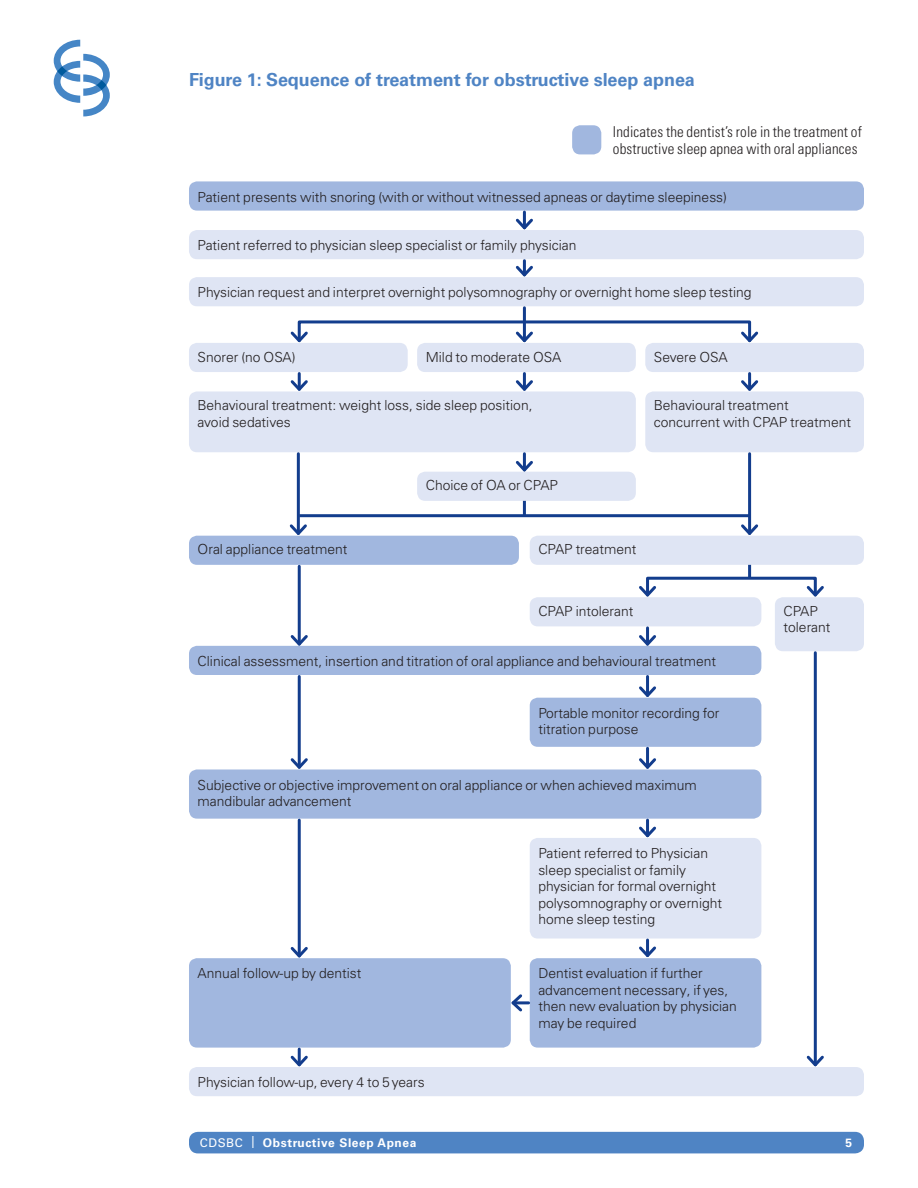
<style>
.page{position:relative;width:918px;height:1188px;background:#fff}
.page>*{position:absolute;margin:0;border:0;box-sizing:border-box;transform-origin:0 0}
.t1{font:700 18px "Univers LT Pro 65";letter-spacing:-.005em;color:#4f84c4}
.t2{font:300 condensed 15px/16.5px "Univers LT Std";letter-spacing:.01em;color:#231f20}
.t3{font:300 13.8px/16.5px "Univers LT Pro 45";color:#231f20}
.t4{font:700 12px "Univers LT Pro 65";letter-spacing:.05em;color:#fff}
.s1{font-family:"Univers LT Pro 55 Roman";font-weight:400}
</style>
<div class="page">
<svg style="left:54px;top:40px;width:56px;height:76px"></svg>
<svg style="left:57px;top:66px;width:10px;height:10px"></svg>
<svg style="left:96px;top:80px;width:10px;height:10px"></svg>
<div style="left:189px;top:1132px;width:675px;height:21px;background:#4f84c4;border-radius:9px"></div>
<div style="left:572px;top:125px;width:29px;height:29px;background:#a1b7df;border-radius:8px"></div>
<div style="left:189px;top:181px;width:675px;height:30px;background:#a1b7df;border-radius:8px"></div>
<div style="left:189px;top:230px;width:675px;height:29px;background:#dfe5f4;border-radius:8px"></div>
<div style="left:189px;top:277px;width:675px;height:29px;background:#dfe5f4;border-radius:8px"></div>
<div style="left:189px;top:392px;width:447px;height:60px;background:#dfe5f4;border-radius:8px"></div>
<div style="left:645px;top:392px;width:219px;height:60px;background:#dfe5f4;border-radius:8px"></div>
<div style="left:645px;top:343px;width:219px;height:29px;background:#dfe5f4;border-radius:8px"></div>
<div style="left:417px;top:343px;width:219px;height:29px;background:#dfe5f4;border-radius:8px"></div>
<div style="left:417px;top:472px;width:219px;height:29px;background:#dfe5f4;border-radius:8px"></div>
<div style="left:530px;top:536px;width:334px;height:29px;background:#dfe5f4;border-radius:8px"></div>
<div style="left:530px;top:597px;width:231px;height:29px;background:#dfe5f4;border-radius:8px"></div>
<div style="left:530px;top:838px;width:231px;height:101px;background:#dfe5f4;border-radius:8px"></div>
<div style="left:775px;top:597px;width:89px;height:54px;background:#dfe5f4;border-radius:8px"></div>
<div style="left:189px;top:343px;width:219px;height:29px;background:#dfe5f4;border-radius:8px"></div>
<div style="left:189px;top:1067px;width:675px;height:29px;background:#dfe5f4;border-radius:8px"></div>
<div style="left:189px;top:536px;width:330px;height:29px;background:#a1b7df;border-radius:8px"></div>
<div style="left:189px;top:646px;width:572px;height:29px;background:#a1b7df;border-radius:8px"></div>
<div style="left:189px;top:770px;width:572px;height:49px;background:#a1b7df;border-radius:8px"></div>
<div style="left:530px;top:698px;width:231px;height:49px;background:#a1b7df;border-radius:8px"></div>
<div style="left:189px;top:958px;width:322px;height:90px;background:#a1b7df;border-radius:8px"></div>
<div style="left:530px;top:958px;width:231px;height:90px;background:#a1b7df;border-radius:8px"></div>
<hr style="left:523px;top:212px;width:3px;height:16px;background:#133d8d">
<svg style="left:515px;top:216px;width:18px;height:14px"></svg>
<hr style="left:523px;top:261px;width:3px;height:14px;background:#133d8d">
<svg style="left:515px;top:263px;width:18px;height:14px"></svg>
<hr style="left:298px;top:374px;width:3px;height:15px;background:#133d8d">
<svg style="left:288px;top:377px;width:23px;height:15px"></svg>
<hr style="left:298px;top:1049px;width:3px;height:16px;background:#133d8d">
<svg style="left:290px;top:1053px;width:18px;height:14px"></svg>
<hr style="left:814px;top:653px;width:3px;height:412px;background:#133d8d">
<svg style="left:806px;top:1053px;width:18px;height:14px"></svg>
<hr style="left:298px;top:566px;width:3px;height:78px;background:#133d8d">
<svg style="left:288px;top:632px;width:23px;height:14px"></svg>
<hr style="left:298px;top:676px;width:3px;height:91px;background:#133d8d">
<svg style="left:288px;top:755px;width:23px;height:15px"></svg>
<hr style="left:298px;top:820px;width:3px;height:136px;background:#133d8d">
<svg style="left:288px;top:944px;width:23px;height:15px"></svg>
<hr style="left:523px;top:374px;width:3px;height:15px;background:#133d8d">
<svg style="left:513px;top:377px;width:23px;height:15px"></svg>
<hr style="left:523px;top:454px;width:3px;height:16px;background:#133d8d">
<svg style="left:513px;top:458px;width:23px;height:14px"></svg>
<hr style="left:646px;top:628px;width:3px;height:16px;background:#133d8d">
<svg style="left:636px;top:632px;width:23px;height:14px"></svg>
<hr style="left:646px;top:676px;width:3px;height:19px;background:#133d8d">
<svg style="left:636px;top:684px;width:23px;height:14px"></svg>
<hr style="left:646px;top:748px;width:3px;height:19px;background:#133d8d">
<svg style="left:636px;top:755px;width:23px;height:15px"></svg>
<hr style="left:646px;top:820px;width:3px;height:16px;background:#133d8d">
<svg style="left:639px;top:824px;width:17px;height:14px"></svg>
<hr style="left:646px;top:940px;width:3px;height:16px;background:#133d8d">
<svg style="left:636px;top:944px;width:23px;height:15px"></svg>
<hr style="left:513px;top:1001px;width:16px;height:3px;background:#133d8d">
<svg style="left:510px;top:992px;width:15px;height:22px"></svg>
<hr style="left:748px;top:374px;width:3px;height:15px;background:#133d8d">
<svg style="left:738px;top:377px;width:23px;height:15px"></svg>
<hr style="left:748px;top:454px;width:3px;height:79px;background:#133d8d">
<svg style="left:738px;top:522px;width:23px;height:14px"></svg>
<hr style="left:297px;top:454px;width:3px;height:79px;background:#133d8d">
<svg style="left:287px;top:522px;width:23px;height:14px"></svg>
<hr style="left:523px;top:308px;width:3px;height:33px;background:#133d8d">
<svg style="left:516px;top:329px;width:17px;height:14px"></svg>
<div style="left:298px;top:320px;width:453px;height:22px;border:3px solid #133d8d"></div>
<svg style="left:738px;top:329px;width:21px;height:14px"></svg>
<svg style="left:290px;top:329px;width:21px;height:14px"></svg>
<div style="left:646px;top:577px;width:171px;height:20px;border:3px solid #133d8d"></div>
<svg style="left:804px;top:583px;width:20px;height:14px"></svg>
<svg style="left:639px;top:583px;width:20px;height:14px"></svg>
<hr style="left:299px;top:514px;width:451px;height:3px;background:#133d8d">
<hr style="left:523px;top:501px;width:3px;height:15px;background:#133d8d">
<hr style="left:748px;top:565px;width:3px;height:14px;background:#133d8d">
<h1 class="t1" style="left:189px;top:69px;width:507px">Figure 1: Sequence of treatment for obstructive sleep apnea</h1>
<p class="t2" style="left:613px;top:124px;width:250px">Indicates the dentist’s role in the treatment of obstructive sleep apnea with oral appliances</p>
<p class="t3" style="left:198px;top:188px;width:531px">Patient presents with snoring (with or without witnessed apneas or daytime sleepiness)</p>
<p class="t3" style="left:198px;top:237px;width:380px">Patient referred to physician sleep specialist or family physician</p>
<p class="t3" style="left:198px;top:284px;width:556px">Physician request and interpret overnight polysomnography or overnight home sleep testing</p>
<p class="t3" style="left:198px;top:348px;width:99px">Snorer (no OSA)</p>
<p class="t3" style="left:426px;top:348px;width:137px">Mild to moderate OSA</p>
<p class="t3" style="left:654px;top:348px;width:75px">Severe OSA</p>
<p class="t3" style="left:198px;top:397px;width:336px">Behavioural treatment: weight loss, side sleep position, avoid sedatives</p>
<p class="t3" style="left:654px;top:397px;width:199px">Behavioural treatment concurrent with CPAP treatment</p>
<p class="t3" style="left:198px;top:541px;width:151px">Oral appliance treatment</p>
<p class="t3" style="left:426px;top:477px;width:134px">Choice of OA or CPAP</p>
<p class="t3" style="left:538px;top:541px;width:100px">CPAP treatment</p>
<p class="t3" style="left:538px;top:603px;width:97px">CPAP intolerant</p>
<p class="t3" style="left:198px;top:653px;width:520px">Clinical assessment, insertion and titration of oral appliance and behavioural treatment</p>
<p class="t3" style="left:538px;top:705px;width:183px">Portable monitor recording for titration purpose</p>
<p class="t3" style="left:198px;top:777px;width:501px">Subjective or objective improvement on oral appliance or when achieved maximum mandibular advancement</p>
<p class="t3" style="left:538px;top:845px;width:185px">Patient referred to Physician sleep specialist or family physician for formal overnight polysomnography or overnight home sleep testing</p>
<p class="t3" style="left:198px;top:965px;width:165px">Annual follow-up by dentist</p>
<p class="t3" style="left:538px;top:965px;width:200px">Dentist evaluation if further advancement necessary, if yes, then new evaluation by physician may be required</p>
<p class="t3" style="left:198px;top:1074px;width:229px">Physician follow-up, every 4 to 5 years</p>
<p class="t3" style="left:784px;top:603px;width:49px">CPAP tolerant</p>
<p class="t4" style="left:200px;top:1136px;width:218px"><span class="s1">CDSBC |</span> Obstructive Sleep Apnea</p>
<p class="t4" style="left:846px;top:1136px;width:8px">5</p>
</div>
